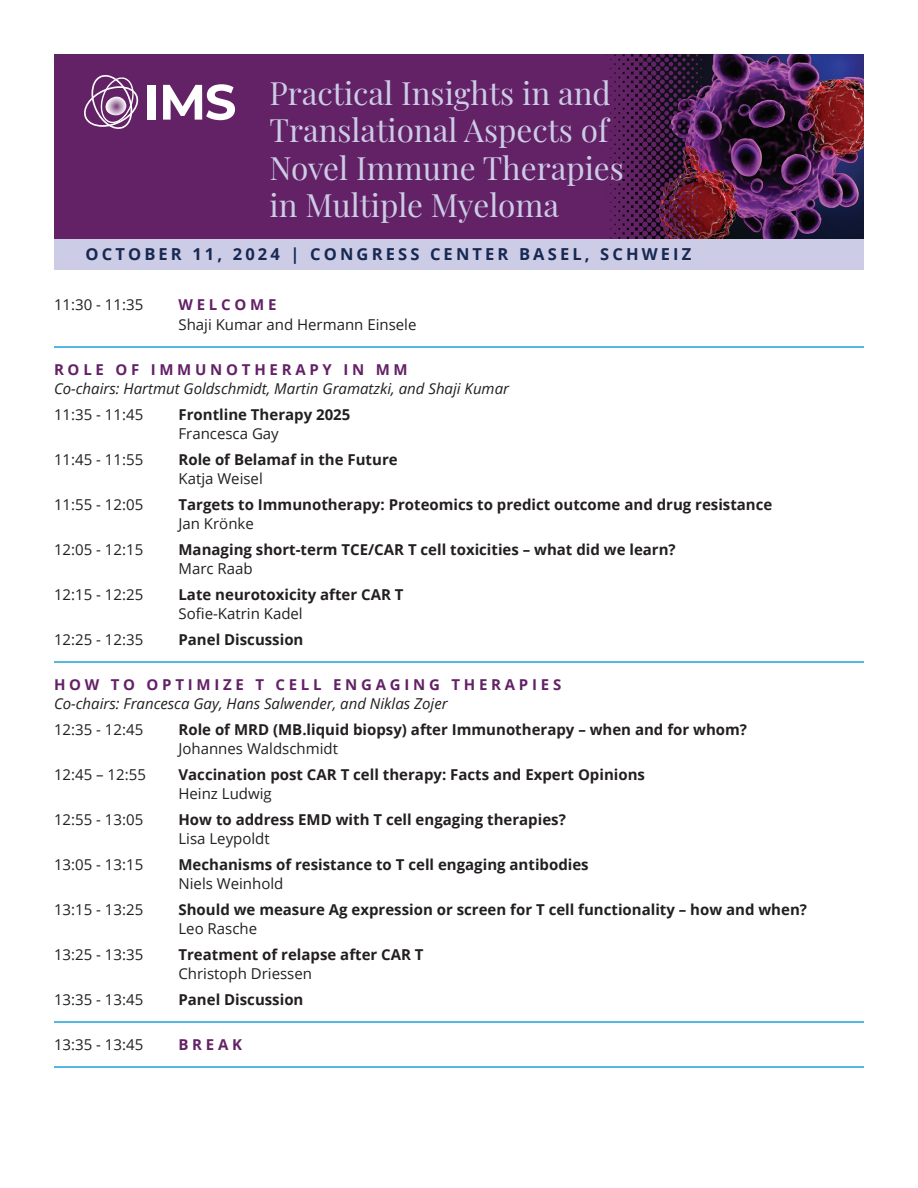
<style>
.page{position:relative;width:918px;height:1188px;background:#fff}
.page>*{position:absolute;margin:0;border:0;box-sizing:border-box;transform-origin:0 0}
.t1{font:31.5px/37.5px "Playfair Display";color:#cccce6}
.t2{font:700 16.5px "Open Sans";letter-spacing:.19em;color:#172952}
.t3{font:700 15px/19.5px "Open Sans";color:#231f20}
.t4{font:15px "Open Sans";color:#231f20}
.t5{font:italic 15px "Open Sans";color:#231f20}
.t6{font:700 15px "Open Sans";letter-spacing:.25em;color:#632166}
.s1{font-weight:400}
</style>
<div class="page">
<img style="left:702px;top:54px;width:162px;height:185px">
<div style="left:54px;top:54px;width:533px;height:216px;background:#632166"></div>
<hr style="left:54px;top:346px;width:810px;height:2px;background:#1ca1d9">
<hr style="left:54px;top:661px;width:810px;height:2px;background:#1ca1d9">
<hr style="left:54px;top:1021px;width:810px;height:2px;background:#1ca1d9">
<hr style="left:54px;top:1066px;width:810px;height:2px;background:#1ca1d9">
<div style="left:147px;top:85px;width:8px;height:35px;background:#fff"></div>
<svg style="left:163px;top:84px;width:72px;height:36px"></svg>
<svg style="left:84px;top:74px;width:55px;height:55px"></svg>
<svg style="left:587px;top:54px;width:115px;height:185px"></svg>
<div style="left:54px;top:239px;width:810px;height:31px;background:#cccce6"></div>
<p class="t1" style="left:269px;top:72px;width:356px">Practical Insights in and<br>Translational Aspects of<br>Novel Immune Therapies in Multiple Myeloma</p>
<p class="t2" style="left:86px;top:242px;width:607px">OCTOBER 11, 2024 | CONGRESS CENTER BASEL, SCHWEIZ</p>
<p class="t4" style="left:54px;top:295px;width:91px">11:30 - 11:35</p>
<p class="t6" style="left:178px;top:294px;width:99px">WELCOME</p>
<p class="t4" style="left:178px;top:314px;width:239px">Shaji Kumar and Hermann Einsele</p>
<p class="t6" style="left:54px;top:359px;width:355px">ROLE OF IMMUNOTHERAPY IN MM</p>
<p class="t5" style="left:54px;top:379px;width:457px">Co-chairs: Hartmut Goldschmidt, Martin Gramatzki, and Shaji Kumar</p>
<p class="t4" style="left:54px;top:404px;width:91px">11:35 - 11:45</p>
<p class="t3" style="left:178px;top:404px;width:173px">Frontline Therapy 2025<br><span class="s1">Francesca Gay</span></p>
<p class="t4" style="left:54px;top:449px;width:91px">11:45 - 11:55</p>
<p class="t3" style="left:178px;top:449px;width:221px">Role of Belamaf in the Future<br><span class="s1">Katja Weisel</span></p>
<p class="t4" style="left:54px;top:494px;width:91px">11:55 - 12:05</p>
<p class="t3" style="left:178px;top:494px;width:595px">Targets to Immunotherapy: Proteomics to predict outcome and drug resistance<br><span class="s1">Jan Krönke</span></p>
<p class="t4" style="left:54px;top:539px;width:91px">12:05 - 12:15</p>
<p class="t3" style="left:178px;top:539px;width:499px">Managing short-term TCE/CAR T cell toxicities – what did we learn?<br><span class="s1">Marc Raab</span></p>
<p class="t4" style="left:54px;top:584px;width:91px">12:15 - 12:25</p>
<p class="t3" style="left:178px;top:584px;width:227px">Late neurotoxicity after CAR T<br><span class="s1">Sofie-Katrin Kadel</span></p>
<p class="t4" style="left:54px;top:629px;width:91px">12:25 - 12:35</p>
<p class="t3" style="left:178px;top:629px;width:126px">Panel Discussion</p>
<p class="t6" style="left:54px;top:674px;width:509px">HOW TO OPTIMIZE T CELL ENGAGING THERAPIES</p>
<p class="t5" style="left:54px;top:694px;width:395px">Co-chairs: Francesca Gay, Hans Salwender, and Niklas Zojer</p>
<p class="t4" style="left:54px;top:719px;width:91px">12:35 - 12:45</p>
<p class="t3" style="left:178px;top:719px;width:570px">Role of MRD (MB.liquid biopsy) after Immunotherapy – when and for whom?<br><span class="s1">Johannes Waldschmidt</span></p>
<p class="t4" style="left:54px;top:764px;width:93px">12:45 – 12:55</p>
<p class="t3" style="left:178px;top:764px;width:468px">Vaccination post CAR T cell therapy: Facts and Expert Opinions<br><span class="s1">Heinz Ludwig</span></p>
<p class="t4" style="left:54px;top:809px;width:91px">12:55 - 13:05</p>
<p class="t3" style="left:178px;top:809px;width:389px">How to address EMD with T cell engaging therapies?<br><span class="s1">Lisa Leypoldt</span></p>
<p class="t4" style="left:54px;top:854px;width:91px">13:05 - 13:15</p>
<p class="t3" style="left:178px;top:854px;width:412px">Mechanisms of resistance to T cell engaging antibodies<br><span class="s1">Niels Weinhold</span></p>
<p class="t4" style="left:54px;top:899px;width:91px">13:15 - 13:25</p>
<p class="t3" style="left:178px;top:899px;width:630px">Should we measure Ag expression or screen for T cell functionality – how and when?<br><span class="s1">Leo Rasche</span></p>
<p class="t4" style="left:54px;top:944px;width:91px">13:25 - 13:35</p>
<p class="t3" style="left:178px;top:944px;width:247px">Treatment of relapse after CAR T<br><span class="s1">Christoph Driessen</span></p>
<p class="t4" style="left:54px;top:989px;width:91px">13:35 - 13:45</p>
<p class="t3" style="left:178px;top:989px;width:126px">Panel Discussion</p>
<p class="t4" style="left:54px;top:1034px;width:91px">13:35 - 13:45</p>
<p class="t6" style="left:178px;top:1034px;width:65px">BREAK</p>
</div>
